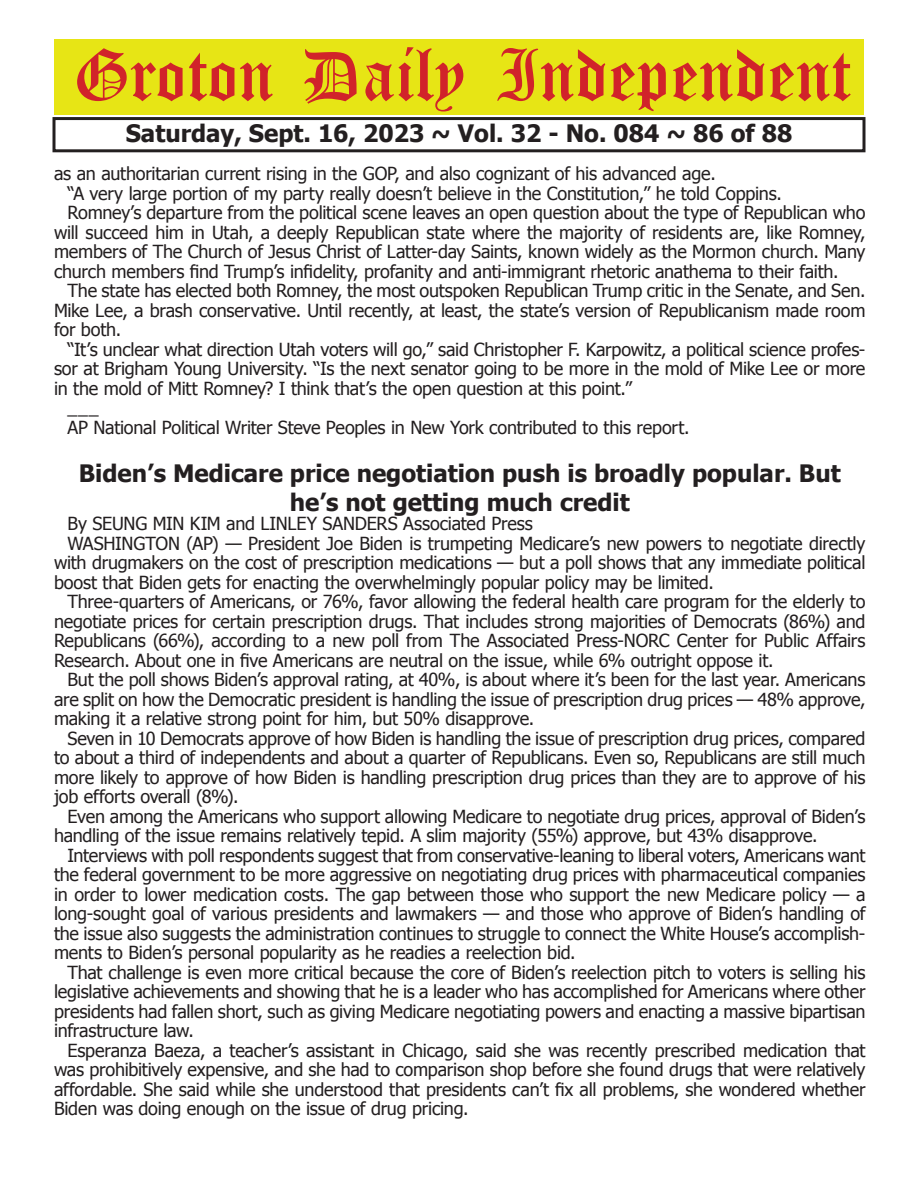
<style>
.page{position:relative;width:918px;height:1188px;background:#fff}
.page>*{position:absolute;margin:0;border:0;box-sizing:border-box;transform-origin:0 0}
.t1{font:54px "Old English Five";color:#d1232a}
.t2{font:700 24px/28.8px "Tahoma";color:#231f20;text-align:center}
.t3{font:18px "Tahoma";letter-spacing:-.01em;color:#231f20}
</style>
<div class="page">
<div style="left:52px;top:117px;width:814px;height:35px;border:3px solid #231f20"></div>
<div style="left:54px;top:40px;width:810px;height:75px;background:#e7e515"></div>
<h1 class="t1" style="left:73px;top:50px;width:779px">Groton Daily Independent</h1>
<h2 class="t2" style="left:126px;top:117px;width:668px">Saturday, Sept. 16, 2023 ~ Vol. 32 - No. 084 ~ 86 of 88</h2>
<p class="t3" style="left:54px;top:161px;width:663px">as an authoritarian current rising in the GOP, and also cognizant of his advanced age.</p>
<p class="t3" style="left:68px;top:181px;width:716px">“A very large portion of my party really doesn’t believe in the Constitution,” he told Coppins.</p>
<p class="t3" style="left:68px;top:200px;width:799px">Romney’s departure from the political scene leaves an open question about the type of Republican who</p>
<p class="t3" style="left:54px;top:220px;width:813px">will succeed him in Utah, a deeply Republican state where the majority of residents are, like Romney,</p>
<p class="t3" style="left:54px;top:239px;width:813px">members of The Church of Jesus Christ of Latter-day Saints, known widely as the Mormon church. Many</p>
<p class="t3" style="left:54px;top:259px;width:786px">church members find Trump’s infidelity, profanity and anti-immigrant rhetoric anathema to their faith.</p>
<p class="t3" style="left:68px;top:278px;width:800px">The state has elected both Romney, the most outspoken Republican Trump critic in the Senate, and Sen.</p>
<p class="t3" style="left:54px;top:298px;width:813px">Mike Lee, a brash conservative. Until recently, at least, the state’s version of Republicanism made room</p>
<p class="t3" style="left:54px;top:317px;width:69px">for both.</p>
<p class="t3" style="left:68px;top:337px;width:799px">“It’s unclear what direction Utah voters will go,” said Christopher F. Karpowitz, a political science profes-</p>
<p class="t3" style="left:54px;top:356px;width:813px">sor at Brigham Young University. “Is the next senator going to be more in the mold of Mike Lee or more</p>
<p class="t3" style="left:54px;top:376px;width:579px">in the mold of Mitt Romney? I think that’s the open question at this point.”</p>
<p class="t3" style="left:68px;top:395px;width:33px">___</p>
<p class="t3" style="left:68px;top:415px;width:624px">AP National Political Writer Steve Peoples in New York contributed to this report.</p>
<h2 class="t2" style="left:79px;top:457px;width:763px">Biden’s Medicare price negotiation push is broadly popular. But he’s not getting much credit</h2>
<p class="t3" style="left:68px;top:512px;width:467px">By SEUNG MIN KIM and LINLEY SANDERS Associated Press</p>
<p class="t3" style="left:68px;top:531px;width:799px">WASHINGTON (AP) — President Joe Biden is trumpeting Medicare’s new powers to negotiate directly</p>
<p class="t3" style="left:54px;top:551px;width:813px">with drugmakers on the cost of prescription medications — but a poll shows that any immediate political</p>
<p class="t3" style="left:54px;top:570px;width:661px">boost that Biden gets for enacting the overwhelmingly popular policy may be limited.</p>
<p class="t3" style="left:68px;top:590px;width:799px">Three-quarters of Americans, or 76%, favor allowing the federal health care program for the elderly to</p>
<p class="t3" style="left:54px;top:609px;width:813px">negotiate prices for certain prescription drugs. That includes strong majorities of Democrats (86%) and</p>
<p class="t3" style="left:54px;top:629px;width:813px">Republicans (66%), according to a new poll from The Associated Press-NORC Center for Public Affairs</p>
<p class="t3" style="left:54px;top:648px;width:721px">Research. About one in five Americans are neutral on the issue, while 6% outright oppose it.</p>
<p class="t3" style="left:68px;top:668px;width:799px">But the poll shows Biden’s approval rating, at 40%, is about where it’s been for the last year. Americans</p>
<p class="t3" style="left:54px;top:687px;width:813px">are split on how the Democratic president is handling the issue of prescription drug prices — 48% approve,</p>
<p class="t3" style="left:54px;top:707px;width:482px">making it a relative strong point for him, but 50% disapprove.</p>
<p class="t3" style="left:68px;top:726px;width:800px">Seven in 10 Democrats approve of how Biden is handling the issue of prescription drug prices, compared</p>
<p class="t3" style="left:54px;top:745px;width:813px">to about a third of independents and about a quarter of Republicans. Even so, Republicans are still much</p>
<p class="t3" style="left:54px;top:765px;width:813px">more likely to approve of how Biden is handling prescription drug prices than they are to approve of his</p>
<p class="t3" style="left:54px;top:784px;width:186px">job efforts overall (8%).</p>
<p class="t3" style="left:68px;top:804px;width:800px">Even among the Americans who support allowing Medicare to negotiate drug prices, approval of Biden’s</p>
<p class="t3" style="left:54px;top:823px;width:765px">handling of the issue remains relatively tepid. A slim majority (55%) approve, but 43% disapprove.</p>
<p class="t3" style="left:68px;top:843px;width:799px">Interviews with poll respondents suggest that from conservative-leaning to liberal voters, Americans want</p>
<p class="t3" style="left:54px;top:862px;width:813px">the federal government to be more aggressive on negotiating drug prices with pharmaceutical companies</p>
<p class="t3" style="left:54px;top:882px;width:813px">in order to lower medication costs. The gap between those who support the new Medicare policy — a</p>
<p class="t3" style="left:54px;top:901px;width:813px">long-sought goal of various presidents and lawmakers — and those who approve of Biden’s handling of</p>
<p class="t3" style="left:54px;top:921px;width:813px">the issue also suggests the administration continues to struggle to connect the White House’s accomplish-</p>
<p class="t3" style="left:54px;top:940px;width:523px">ments to Biden’s personal popularity as he readies a reelection bid.</p>
<p class="t3" style="left:68px;top:960px;width:800px">That challenge is even more critical because the core of Biden’s reelection pitch to voters is selling his</p>
<p class="t3" style="left:54px;top:979px;width:813px">legislative achievements and showing that he is a leader who has accomplished for Americans where other</p>
<p class="t3" style="left:54px;top:999px;width:813px">presidents had fallen short, such as giving Medicare negotiating powers and enacting a massive bipartisan</p>
<p class="t3" style="left:54px;top:1018px;width:141px">infrastructure law.</p>
<p class="t3" style="left:68px;top:1038px;width:800px">Esperanza Baeza, a teacher’s assistant in Chicago, said she was recently prescribed medication that</p>
<p class="t3" style="left:54px;top:1057px;width:813px">was prohibitively expensive, and she had to comparison shop before she found drugs that were relatively</p>
<p class="t3" style="left:54px;top:1077px;width:813px">affordable. She said while she understood that presidents can’t fix all problems, she wondered whether</p>
<p class="t3" style="left:54px;top:1096px;width:416px">Biden was doing enough on the issue of drug pricing.</p>
</div>
